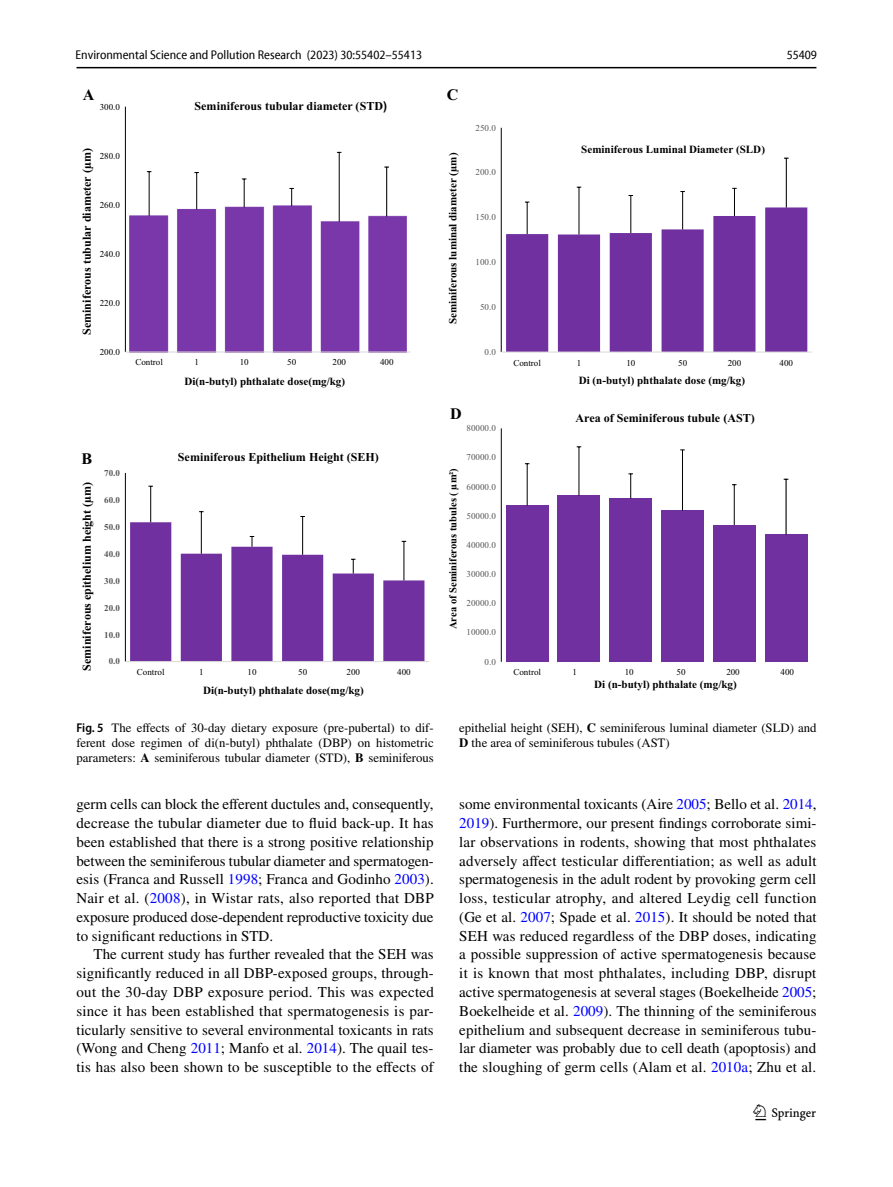
<style>
.page{position:relative;width:893px;height:1187px;background:#fff}
.page>*{position:absolute;margin:0;border:0;box-sizing:border-box;transform-origin:0 0}
.t1{font:22.5px "Springnew Regular 3";color:#000}
.t2{font:16.05px "Times New Roman PS Bold MT4";color:#000}
.t3{font:16.05px "Times New Roman PS Bold MT5";color:#000}
.t4{font:15px/18.8px "STIX";letter-spacing:.01em;color:#000;text-align:justify}
.t5{font:12.75px/15px "STIX";color:#000;text-align:justify}
.t6{font:semi-condensed 12.75px "Myriad Pro Unic";color:#000}
.t7{font:12px "Times New Roman PS Bold MT4";color:#000}
.t8{font:12px "Times New Roman PS Bold MT5";color:#000}
.t9{font:11.1px "Times New Roman PS Bold MT5";color:#000}
.t10{font:11.1px "Times New Roman PS Bold MT4";color:#000}
.t11{font:10.5px "Times New Roman PS Bold MT5";color:#000}
.t12{font:9px "Times New Roman PSMT2";color:#595959}
.t13{font:9px "Times New Roman";color:#000}
.t14{font:9px "Times New Roman PSMT2";color:#000}
.t15{font:9px "Times New Roman PS Bold MT4";color:#595959}
.s1{font-family:"Arial Bold MT4"}
.s2{font-family:"Times New Roman PS Bold MT5"}
.s3{font-family:"Myriad Pro";font-weight:600;font-stretch:semi-condensed}
.s4{font-weight:700}
.s5{color:#00f}
</style>
<div class="page">
<hr style="left:77px;top:67px;width:739px;height:1px;background:#000">
<img style="left:130px;top:205px;width:276px;height:146px">
<hr style="left:149px;top:172px;width:1px;height:44px;background:#000">
<hr style="left:196px;top:172px;width:1px;height:37px;background:#000">
<svg style="left:242px;top:178px;width:4px;height:29px"></svg>
<svg style="left:289px;top:188px;width:5px;height:18px"></svg>
<hr style="left:339px;top:152px;width:1px;height:70px;background:#000">
<hr style="left:386px;top:167px;width:1px;height:49px;background:#000">
<hr style="left:125px;top:107px;width:1px;height:245px;background:#000">
<hr style="left:125px;top:351px;width:285px;height:1px;background:#d9d9d9">
<hr style="left:150px;top:486px;width:1px;height:36px;background:#000">
<svg style="left:130px;top:511px;width:294px;height:150px"></svg>
<hr style="left:125px;top:473px;width:1px;height:188px;background:#000">
<hr style="left:125px;top:661px;width:304px;height:1px;background:#d9d9d9">
<svg style="left:506px;top:207px;width:301px;height:144px;fill:#7030a0"></svg>
<hr style="left:527px;top:202px;width:1px;height:32px;background:#000">
<hr style="left:579px;top:187px;width:1px;height:47px;background:#000">
<hr style="left:631px;top:195px;width:1px;height:38px;background:#000">
<hr style="left:682px;top:191px;width:1px;height:38px;background:#000">
<svg style="left:732px;top:188px;width:5px;height:28px"></svg>
<hr style="left:786px;top:158px;width:1px;height:49px;background:#000">
<hr style="left:501px;top:128px;width:1px;height:224px;background:#000">
<hr style="left:501px;top:351px;width:311px;height:1px;background:#d9d9d9">
<div style="left:506px;top:505px;width:42px;height:156px;background:#7030a0"></div>
<div style="left:558px;top:495px;width:42px;height:166px;background:#7030a0"></div>
<div style="left:610px;top:498px;width:42px;height:163px;background:#7030a0"></div>
<div style="left:661px;top:510px;width:42px;height:151px;background:#7030a0"></div>
<div style="left:713px;top:525px;width:42px;height:136px;background:#7030a0"></div>
<div style="left:765px;top:534px;width:42px;height:127px;background:#7030a0"></div>
<hr style="left:527px;top:463px;width:1px;height:42px;background:#000">
<hr style="left:579px;top:447px;width:1px;height:48px;background:#000">
<svg style="left:628px;top:473px;width:5px;height:25px"></svg>
<hr style="left:682px;top:450px;width:1px;height:60px;background:#000">
<hr style="left:734px;top:484px;width:1px;height:41px;background:#000">
<hr style="left:786px;top:479px;width:1px;height:55px;background:#000">
<hr style="left:501px;top:428px;width:1px;height:233px;background:#000">
<p class="t6" style="left:76px;top:50px;width:348px">Environmental Science and Pollution Research (2023) 30:55402–55413</p>
<p class="t6" style="left:787px;top:50px;width:32px">55409</p>
<p class="t2" style="left:83px;top:83px;width:13px">A</p>
<p class="t13" style="left:100px;top:100px;width:22px">300.0</p>
<p class="t8" style="left:78px;top:335px;width:188px;rotate:-90deg">meS suoref ini ralubut maid rete mµ ( )</p>
<p class="t13" style="left:100px;top:149px;width:22px">280.0</p>
<p class="t13" style="left:100px;top:199px;width:22px">260.0</p>
<p class="t13" style="left:100px;top:248px;width:22px">240.0</p>
<p class="t13" style="left:100px;top:297px;width:22px">220.0</p>
<p class="t13" style="left:100px;top:346px;width:22px">200.0</p>
<p class="t7" style="left:195px;top:98px;width:194px">Seminiferous tubular diameter (STD<span class="s1">)</span></p>
<p class="t13" style="left:135px;top:356px;width:29px">Control</p>
<p class="t13" style="left:194px;top:356px;width:6px">1</p>
<p class="t13" style="left:240px;top:356px;width:11px">10</p>
<p class="t13" style="left:287px;top:356px;width:11px">50</p>
<p class="t13" style="left:332px;top:356px;width:15px">200</p>
<p class="t13" style="left:380px;top:356px;width:15px">400</p>
<p class="t10" style="left:185px;top:373px;width:162px">Di(n-butyl) phthalate dose(mg/kg)</p>
<p class="t2" style="left:82px;top:447px;width:12px">B</p>
<p class="t7" style="left:78px;top:670px;width:190px;rotate:-90deg"><span class="s2">meS</span> suor<span class="s2">ef ini</span> mui l eht ipe mµ(thgi eh )</p>
<p class="t15" style="left:104px;top:466px;width:17px">70.0</p>
<p class="t15" style="left:104px;top:493px;width:17px">60.0</p>
<p class="t15" style="left:104px;top:520px;width:17px">50.0</p>
<p class="t15" style="left:104px;top:547px;width:17px">40.0</p>
<p class="t15" style="left:104px;top:574px;width:17px">30.0</p>
<p class="t15" style="left:104px;top:601px;width:17px">20.0</p>
<p class="t15" style="left:104px;top:628px;width:17px">10.0</p>
<p class="t15" style="left:109px;top:655px;width:13px">0.0</p>
<p class="t7" style="left:178px;top:448px;width:202px">Seminiferous Epithelium Height (SEH)</p>
<p class="t13" style="left:137px;top:666px;width:29px">Control</p>
<p class="t13" style="left:199px;top:666px;width:6px">1</p>
<p class="t13" style="left:247px;top:666px;width:11px">10</p>
<p class="t13" style="left:298px;top:666px;width:11px">50</p>
<p class="t13" style="left:347px;top:666px;width:15px">200</p>
<p class="t13" style="left:397px;top:666px;width:15px">400</p>
<p class="t9" style="left:203px;top:681px;width:162px">Di(n-butyl) phthalate dose(mg/kg)</p>
<p class="t3" style="left:447px;top:83px;width:13px">C</p>
<p class="t9" style="left:445px;top:324px;width:173px;rotate:-90deg">Seminiferous luminal diameter (µm)</p>
<p class="t12" style="left:475px;top:122px;width:22px">250.0</p>
<p class="t12" style="left:475px;top:166px;width:22px">200.0</p>
<p class="t12" style="left:475px;top:211px;width:22px">150.0</p>
<p class="t12" style="left:475px;top:256px;width:22px">100.0</p>
<p class="t12" style="left:480px;top:301px;width:17px">50.0</p>
<p class="t12" style="left:485px;top:346px;width:13px">0.0</p>
<p class="t3" style="left:450px;top:401px;width:13px">D</p>
<p class="t12" style="left:466px;top:422px;width:31px">80000.0</p>
<p class="t12" style="left:466px;top:451px;width:31px">70000.0</p>
<p class="t11" style="left:445px;top:629px;width:163px;rotate:-90deg">Area of Seminiferous tubules ( µm²)</p>
<p class="t12" style="left:466px;top:480px;width:31px">60000.0</p>
<p class="t12" style="left:466px;top:509px;width:31px">50000.0</p>
<p class="t12" style="left:466px;top:539px;width:31px">40000.0</p>
<p class="t12" style="left:466px;top:568px;width:31px">30000.0</p>
<p class="t12" style="left:466px;top:597px;width:31px">20000.0</p>
<p class="t12" style="left:466px;top:626px;width:31px">10000.0</p>
<p class="t12" style="left:485px;top:655px;width:13px">0.0</p>
<p class="t9" style="left:581px;top:141px;width:185px">Seminiferous Luminal Diameter (SLD)</p>
<p class="t14" style="left:513px;top:356px;width:29px">Control</p>
<p class="t14" style="left:577px;top:356px;width:6px">1</p>
<p class="t14" style="left:626px;top:356px;width:11px">10</p>
<p class="t14" style="left:678px;top:356px;width:11px">50</p>
<p class="t14" style="left:728px;top:356px;width:15px">200</p>
<p class="t14" style="left:779px;top:356px;width:15px">400</p>
<p class="t9" style="left:579px;top:372px;width:168px">Di (n-butyl) phthalate dose (mg/kg)</p>
<p class="t8" style="left:575px;top:410px;width:181px">Area of Seminiferous tubule (AST)</p>
<p class="t14" style="left:513px;top:666px;width:29px">Control</p>
<p class="t14" style="left:573px;top:666px;width:6px">1</p>
<p class="t14" style="left:625px;top:666px;width:11px">10</p>
<p class="t14" style="left:677px;top:666px;width:11px">50</p>
<p class="t14" style="left:726px;top:666px;width:15px">200</p>
<p class="t14" style="left:780px;top:666px;width:15px">400</p>
<p class="t9" style="left:594px;top:676px;width:144px">Di (n-butyl) phthalate (mg/kg)</p>
<p class="t5" style="left:77px;top:721px;width:359px"><span class="s3">Fig. 5</span> The effects of 30-day dietary exposure (pre-pubertal) to dif&shy;ferent dose regimen of di(n-butyl) phthalate (DBP) on histometric parameters: <span class="s4">A</span> seminiferous tubular diameter (STD), <span class="s4">B</span> seminiferous</p>
<p class="t5" style="left:459px;top:721px;width:359px">epithelial height (SEH), <span class="s4">C</span> seminiferous luminal diameter (SLD) and<br><span class="s4">D</span> the area of seminiferous tubules (AST)</p>
<p class="t4" style="left:77px;top:796px;width:359px">germ cells can block the efferent ductules and, consequently, decrease the tubular diameter due to fluid back-up. It has been established that there is a strong positive relationship between the seminiferous tubular diameter and spermatogen&shy;esis (Franca and Russell <span class="s5">1998</span>; Franca and Godinho <span class="s5">2003</span>).<br>Nair et al. (<span class="s5">2008</span>), in Wistar rats, also reported that DBP exposure produced dose-dependent reproductive toxicity due to significant reductions in STD.</p>
<p class="t4" style="left:77px;top:946px;width:359px;text-indent:17px">The current study has further revealed that the SEH was significantly reduced in all DBP-exposed groups, through&shy;out the 30-day DBP exposure period. This was expected since it has been established that spermatogenesis is par&shy;ticularly sensitive to several environmental toxicants in rats (Wong and Cheng <span class="s5">2011</span>; Manfo et al. <span class="s5">2014</span>). The quail tes&shy;tis has also been shown to be susceptible to the effects of</p>
<p class="t4" style="left:459px;top:796px;width:359px">some environmental toxicants (Aire <span class="s5">2005</span>; Bello et al. <span class="s5">2014</span>, <span class="s5">2019</span>). Furthermore, our present findings corroborate simi&shy;lar observations in rodents, showing that most phthalates adversely affect testicular differentiation; as well as adult spermatogenesis in the adult rodent by provoking germ cell loss, testicular atrophy, and altered Leydig cell function (Ge et al. <span class="s5">2007</span>; Spade et al. <span class="s5">2015</span>). It should be noted that SEH was reduced regardless of the DBP doses, indicating a possible suppression of active spermatogenesis because it is known that most phthalates, including DBP, disrupt active spermatogenesis at several stages (Boekelheide <span class="s5">2005</span>; Boekelheide et al. <span class="s5">2009</span>). The thinning of the seminiferous epithelium and subsequent decrease in seminiferous tubu&shy;lar diameter was probably due to cell death (apoptosis) and the sloughing of germ cells (Alam et al. <span class="s5">2010a</span>; Zhu et al.</p>
<h1 class="t1" style="left:755px;top:1104px;width:62px">1 3</h1>
</div>
